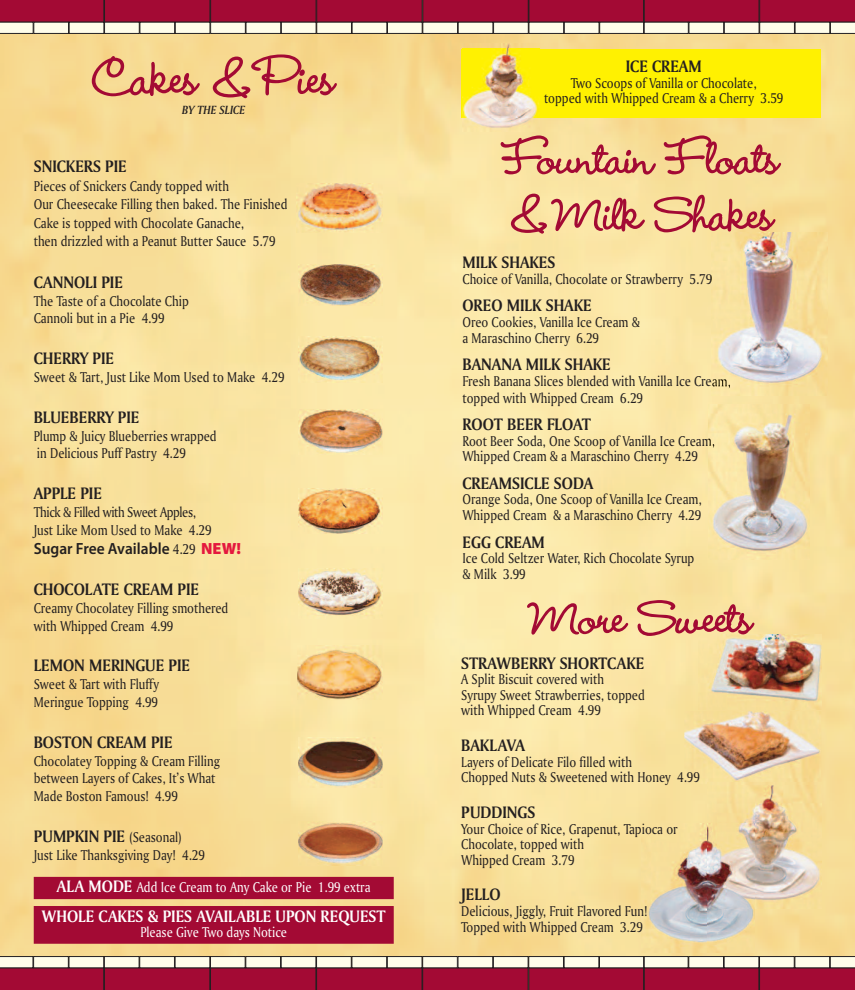
<style>
.page{position:relative;width:855px;height:990px;background:#fff}
.page>*{position:absolute;margin:0;border:0;box-sizing:border-box;transform-origin:0 0}
.t1{font:700 62.5px "Wendy LP";letter-spacing:-.025em;color:#a30a34}
.t2{font:700 60px/56.2px "Wendy LP";letter-spacing:-.025em;color:#a30a34}
.t3{font:17.5px "Amerigo BT Bold A";color:#231f20;scale:.95 1}
.t4{font:17.5px "Amerigo BT Bold A";color:#fff;scale:.95 1}
.t5{font:600 16.25px "Myriad Pro";color:#231f20;scale:.95 1}
.t6{font:15px/15.6px "Amerigo BT Roman A";color:#231f20;scale:.85 1}
.t7{font:15px/32.5px "Amerigo BT Roman A";color:#fff;scale:.85 1}
.t8{font:15px/17.9px "Amerigo BT Roman A";letter-spacing:-.03em;color:#231f20;scale:.85 1}
.t9{font:12.5px "Amerigo BT Bold Italic A";color:#231f20;scale:.95 1}
.s1{font-family:"Amerigo BT Roman A";font-weight:400;font-size:15px}
.s2{font-weight:900;color:#e4183e}
.s3{font-family:"Amerigo BT Roman A";font-size:15px}
.s4{color:#231f20}
.s5{font-family:"Amerigo BT Bold A";font-size:17.5px}
</style>
<div class="page">
<img style="left:0;top:34px;width:855px;height:922px">
<svg style="left:0;top:0;width:855px;height:34px;background:#b25266"></svg>
<svg style="left:0;top:956px;width:855px;height:34px;background:#b25266"></svg>
<div style="left:461px;top:49px;width:360px;height:69px;background:#fff101"></div>
<div style="left:35px;top:907px;width:357px;height:35px;background:#a30a34"></div>
<div style="left:34px;top:906px;width:360px;height:38px;border:1px solid #a30a34"></div>
<div style="left:35px;top:878px;width:357px;height:20px;background:#a30a34"></div>
<div style="left:34px;top:877px;width:360px;height:22px;border:1px solid #a30a34"></div>
<img style="left:298px;top:264px;width:84px;height:42px">
<img style="left:298px;top:337px;width:84px;height:45px">
<img style="left:298px;top:409px;width:84px;height:45px">
<img style="left:298px;top:488px;width:84px;height:45px">
<img style="left:298px;top:568px;width:84px;height:51px">
<img style="left:297px;top:646px;width:85px;height:53px">
<img style="left:298px;top:737px;width:84px;height:51px">
<img style="left:298px;top:821px;width:84px;height:44px">
<img style="left:463px;top:44px;width:77px;height:87px">
<img style="left:699px;top:635px;width:122px;height:75px">
<img style="left:684px;top:711px;width:137px;height:73px">
<img style="left:755px;top:784px;width:66px;height:125px">
<img style="left:708px;top:784px;width:47px;height:39px">
<img style="left:708px;top:783px;width:113px;height:1px">
<img style="left:642px;top:823px;width:113px;height:130px">
<img style="left:296px;top:183px;width:86px;height:49px">
<img style="left:709px;top:404px;width:101px;height:155px">
<img style="left:711px;top:233px;width:117px;height:163px">
<h1 class="t1" style="left:93px;top:36px;width:244px">Cakes &amp;Pies</h1>
<p class="t9" style="left:182px;top:106px;width:68px">BY THE SLICE</p>
<p class="t3" style="left:34px;top:160px;width:100px">SNICKERS PIE</p>
<p class="t6" style="left:34px;top:178px;width:300px;line-height:18.5px">Pieces of Snickers Candy topped with<br>Our Cheesecake Filling then baked. The Finished Cake is topped with Chocolate Ganache,<br>then drizzled with a Peanut Butter Sauce 5.79</p>
<p class="t3" style="left:34px;top:275px;width:96px">CANNOLI PIE</p>
<p class="t6" style="left:34px;top:293px;width:184px;line-height:17.9px">The Taste of a Chocolate Chip<br>Cannoli but in a Pie 4.99</p>
<p class="t3" style="left:34px;top:352px;width:86px">CHERRY PIE</p>
<p class="t6" style="left:34px;top:370px;width:297px">Sweet &amp; Tart, Just Like Mom Used to Make 4.29</p>
<p class="t3" style="left:34px;top:410px;width:113px">BLUEBERRY PIE</p>
<p class="t6" style="left:34px;top:428px;width:217px;line-height:17.9px">Plump &amp; Juicy Blueberries wrapped in Delicious Puff Pastry 4.29</p>
<p class="t3" style="left:34px;top:487px;width:73px">APPLE PIE</p>
<p class="t8" style="left:34px;top:504px;width:211px">Thick &amp; Filled with Sweet Apples,<br>Just Like Mom Used to Make 4.29</p>
<p class="t5" style="left:34px;top:542px;width:220px">Sugar Free Available <span class="s1">4.29</span> <span class="s2">NEW!</span></p>
<p class="t3" style="left:34px;top:582px;width:176px">CHOCOLATE CREAM PIE</p>
<p class="t6" style="left:34px;top:600px;width:230px;line-height:17.9px">Creamy Chocolatey Filling smothered with Whipped Cream 4.99</p>
<p class="t3" style="left:34px;top:659px;width:166px">LEMON MERINGUE PIE</p>
<p class="t6" style="left:34px;top:676px;width:149px;line-height:17.9px">Sweet &amp; Tart with Fluffy<br>Meringue Topping 4.99</p>
<p class="t3" style="left:34px;top:735px;width:148px">BOSTON CREAM PIE</p>
<p class="t6" style="left:34px;top:753px;width:221px;line-height:17.9px">Chocolatey Topping &amp; Cream Filling between Layers of Cakes, It’s What<br>Made Boston Famous! 4.99</p>
<p class="t3" style="left:34px;top:830px;width:157px">PUMPKIN PIE <span class="s3">(Seasonal)</span></p>
<p class="t7" style="left:57px;top:840px;width:371px;text-indent:-23px"><span class="s4">Just Like Thanksgiving Day! 4.29<br></span><span class="s5">ALA MODE</span> Add Ice Cream to Any Cake or Pie 1.99 extra</p>
<p class="t4" style="left:42px;top:909px;width:363px">WHOLE CAKES &amp; PIES AVAILABLE UPON REQUEST</p>
<p class="t7" style="left:140px;top:917px;width:174px">Please Give Two days Notice</p>
<p class="t3" style="left:626px;top:60px;width:82px">ICE CREAM</p>
<p class="t6" style="left:544px;top:76px;width:283px;text-align:center">Two Scoops of Vanilla or Chocolate,<br>topped with Whipped Cream &amp; a Cherry 3.59</p>
<h2 class="t2" style="left:503px;top:125px;width:277px">Fountain Floats &amp;Milk Shakes</h2>
<p class="t3" style="left:463px;top:256px;width:99px">MILK SHAKES</p>
<p class="t6" style="left:462px;top:272px;width:295px">Choice of Vanilla, Chocolate or Strawberry 5.79</p>
<p class="t3" style="left:463px;top:299px;width:138px">OREO MILK SHAKE</p>
<p class="t6" style="left:462px;top:315px;width:210px">Oreo Cookies, Vanilla Ice Cream &amp; a Maraschino Cherry 6.29</p>
<p class="t3" style="left:463px;top:358px;width:158px">BANANA MILK SHAKE</p>
<p class="t6" style="left:462px;top:374px;width:317px;line-height:16.2px">Fresh Banana Slices blended with Vanilla Ice Cream, topped with Whipped Cream 6.29</p>
<p class="t3" style="left:463px;top:418px;width:137px">ROOT BEER FLOAT</p>
<p class="t6" style="left:462px;top:434px;width:298px">Root Beer Soda, One Scoop of Vanilla Ice Cream,<br>Whipped Cream &amp; a Maraschino Cherry 4.29</p>
<p class="t3" style="left:463px;top:476px;width:139px">CREAMSICLE SODA</p>
<p class="t6" style="left:462px;top:493px;width:283px">Orange Soda, One Scoop of Vanilla Ice Cream,<br>Whipped Cream &amp; a Maraschino Cherry 4.29</p>
<p class="t3" style="left:463px;top:535px;width:88px">EGG CREAM</p>
<p class="t6" style="left:462px;top:552px;width:274px">Ice Cold Seltzer Water, Rich Chocolate Syrup &amp; Milk 3.99</p>
<h2 class="t2" style="left:530px;top:585px;width:224px">More Sweets</h2>
<p class="t3" style="left:461px;top:656px;width:194px">STRAWBERRY SHORTCAKE</p>
<p class="t6" style="left:461px;top:673px;width:218px">A Split Biscuit covered with<br>Syrupy Sweet Strawberries, topped with Whipped Cream 4.99</p>
<p class="t3" style="left:461px;top:739px;width:69px">BAKLAVA</p>
<p class="t6" style="left:461px;top:755px;width:282px">Layers of Delicate Filo filled with<br>Chopped Nuts &amp; Sweetened with Honey 4.99</p>
<p class="t3" style="left:461px;top:806px;width:80px">PUDDINGS</p>
<p class="t6" style="left:461px;top:822px;width:256px">Your Choice of Rice, Grapenut, Tapioca or<br>Chocolate, topped with<br>Whipped Cream 3.79</p>
<p class="t3" style="left:461px;top:888px;width:43px">JELLO</p>
<p class="t6" style="left:461px;top:905px;width:221px">Delicious, Jiggly, Fruit Flavored Fun!<br>Topped with Whipped Cream 3.29</p>
</div>
